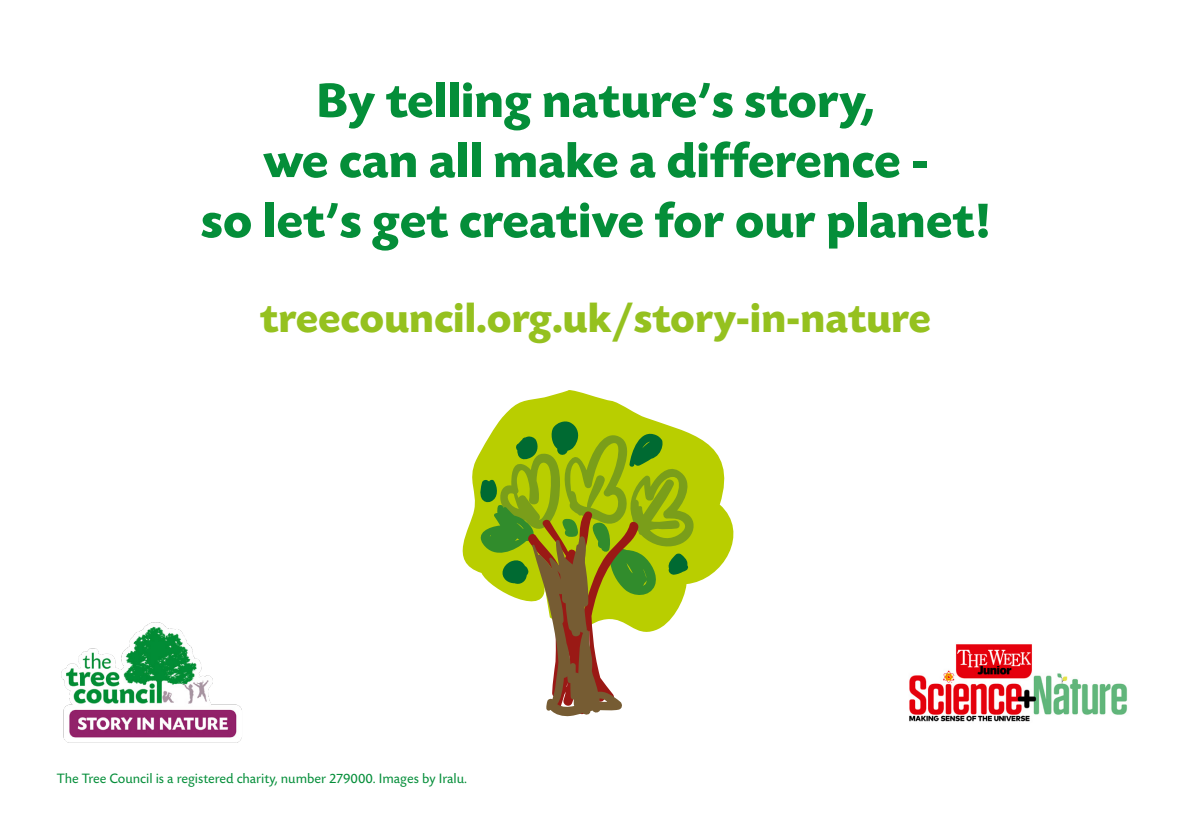
<style>
.page{position:relative;width:1191px;height:840px;background:#fff}
.page>*{position:absolute;margin:0;border:0;box-sizing:border-box;transform-origin:0 0}
.t1{font:700 50px/60px "Today SB";color:#048e39;text-align:center}
.t2{font:700 42px "Today SB";color:#95c11f}
.t3{font:14px "Today SB";color:#048e39}
</style>
<div class="page">
<img style="left:61px;top:622px;width:181px;height:121px">
<svg style="left:462px;top:390px;width:263px;height:211px"></svg>
<svg style="left:475px;top:419px;width:220px;height:178px;background:#96b91b"></svg>
<svg style="left:526px;top:509px;width:208px;height:93px;background:#99ab11"></svg>
<svg style="left:532px;top:535px;width:202px;height:181px"></svg>
<img style="left:909px;top:644px;width:218px;height:78px">
<p class="t1" style="left:201px;top:72px;width:791px">By telling nature’s story,<br>we can all make a difference -<br>so let’s get creative for our planet!</p>
<p class="t2" style="left:260px;top:295px;width:672px">treecouncil.org.uk/story-in-nature</p>
<p class="t3" style="left:57px;top:770px;width:412px">The Tree Council is a registered charity, number 279000. Images by Iralu.</p>
</div>
